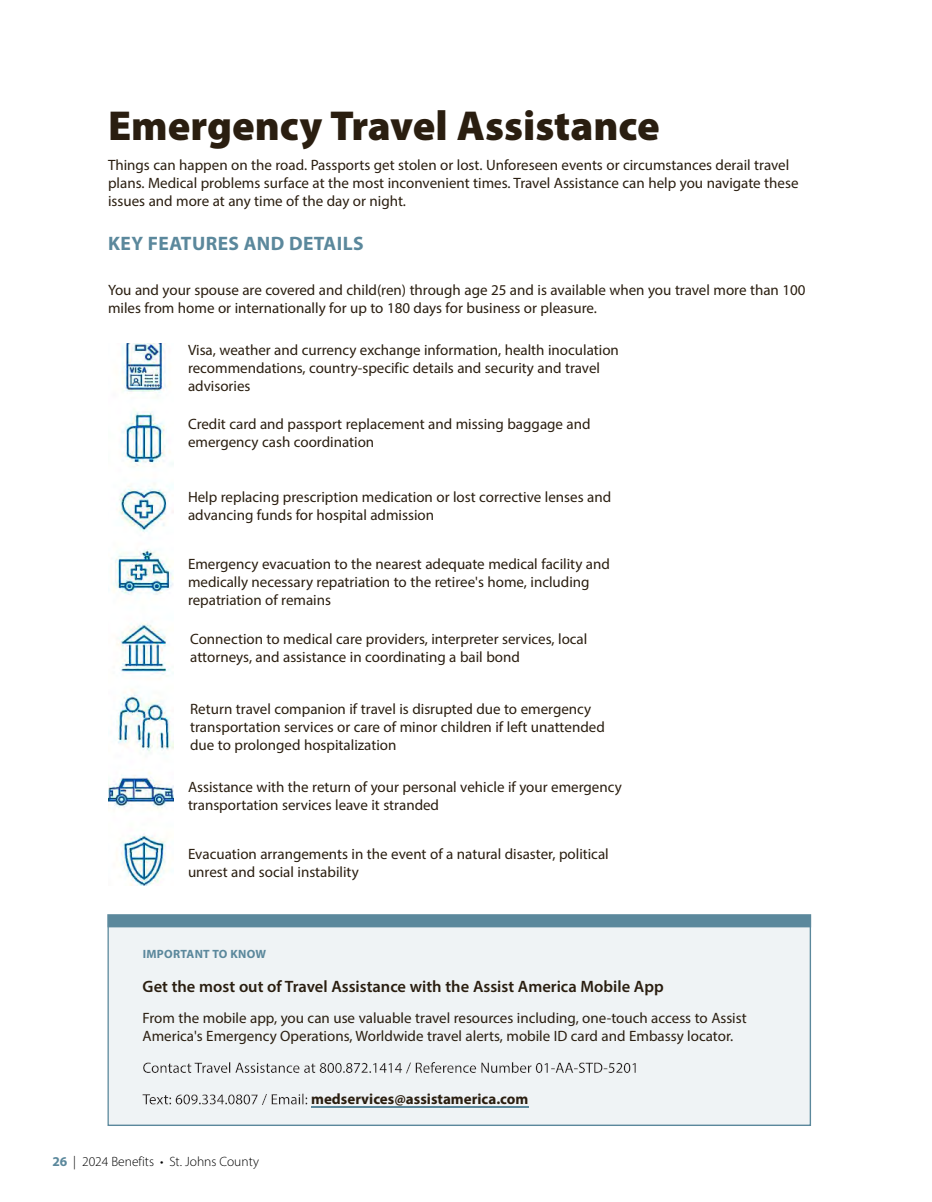
<style>
.page{position:relative;width:932px;height:1202px;background:#fff}
.page>*{position:absolute;margin:0;border:0;box-sizing:border-box;transform-origin:0 0}
.t1{font:900 42px "Myriad Pro";color:#2a1e10}
.t2{font:700 19.5px "Myriad Pro";letter-spacing:.02em;color:#5b889c}
.t3{font:600 16.5px "Myriad Pro";color:#2a1e10}
.t4{font:15px/18px "Myriad Pro";color:#2a1e10}
.t5{font:700 15px "Myriad Pro";color:#2a1e10}
.t6{font:300 13.5px "Myriad Pro";color:#000}
.t7{font:700 12px "Myriad Pro";letter-spacing:.025em;color:#5b889c}
.s1{font-weight:700;color:#5b889c}
</style>
<div class="page">
<img style="left:108px;top:343px;width:65px;height:542px">
<svg style="left:107px;top:914px;width:705px;height:212px;fill:#eff3f5"></svg>
<h1 class="t1" style="left:108px;top:97px;width:553px">Emergency Travel Assistance</h1>
<p class="t4" style="left:108px;top:156px;width:692px">Things can happen on the road. Passports get stolen or lost. Unforeseen events or circumstances derail travel plans. Medical problems surface at the most inconvenient times. Travel Assistance can help you navigate these issues and more at any time of the day or night.</p>
<h2 class="t2" style="left:108px;top:231px;width:257px">KEY FEATURES AND DETAILS</h2>
<p class="t4" style="left:108px;top:281px;width:699px">You and your spouse are covered and child(ren) through age 25 and is available when you travel more than 100 miles from home or internationally for up to 180 days for business or pleasure.</p>
<p class="t4" style="left:188px;top:340px;width:432px">Visa, weather and currency exchange information, health inoculation recommendations, country-specific details and security and travel advisories</p>
<p class="t4" style="left:188px;top:414px;width:404px">Credit card and passport replacement and missing baggage and emergency cash coordination</p>
<p class="t4" style="left:188px;top:487px;width:424px">Help replacing prescription medication or lost corrective lenses and advancing funds for hospital admission</p>
<p class="t4" style="left:188px;top:555px;width:423px">Emergency evacuation to the nearest adequate medical facility and medically necessary repatriation to the retiree's home, including repatriation of remains</p>
<p class="t4" style="left:190px;top:629px;width:399px">Connection to medical care providers, interpreter services, local attorneys, and assistance in coordinating a bail bond</p>
<p class="t4" style="left:190px;top:699px;width:416px">Return travel companion if travel is disrupted due to emergency transportation services or care of minor children if left unattended due to prolonged hospitalization</p>
<p class="t4" style="left:188px;top:777px;width:435px">Assistance with the return of your personal vehicle if your emergency transportation services leave it stranded</p>
<p class="t4" style="left:188px;top:844px;width:422px">Evacuation arrangements in the event of a natural disaster, political unrest and social instability</p>
<p class="t7" style="left:143px;top:946px;width:125px">IMPORTANT TO KNOW</p>
<p class="t3" style="left:142px;top:975px;width:522px">Get the most out of Travel Assistance with the Assist America Mobile App</p>
<p class="t4" style="left:142px;top:1009px;width:605px">From the mobile app, you can use valuable travel resources including, one-touch access to Assist<br>America's Emergency Operations, Worldwide travel alerts, mobile ID card and Embassy locator.</p>
<p class="t6" style="left:52px;top:1153px;width:208px"><span class="s1">26</span> | 2024 Benefits • St. Johns County</p>
<p class="t5" style="left:311px;top:1089px;width:219px">medservices@assistamerica.com</p>
</div>
